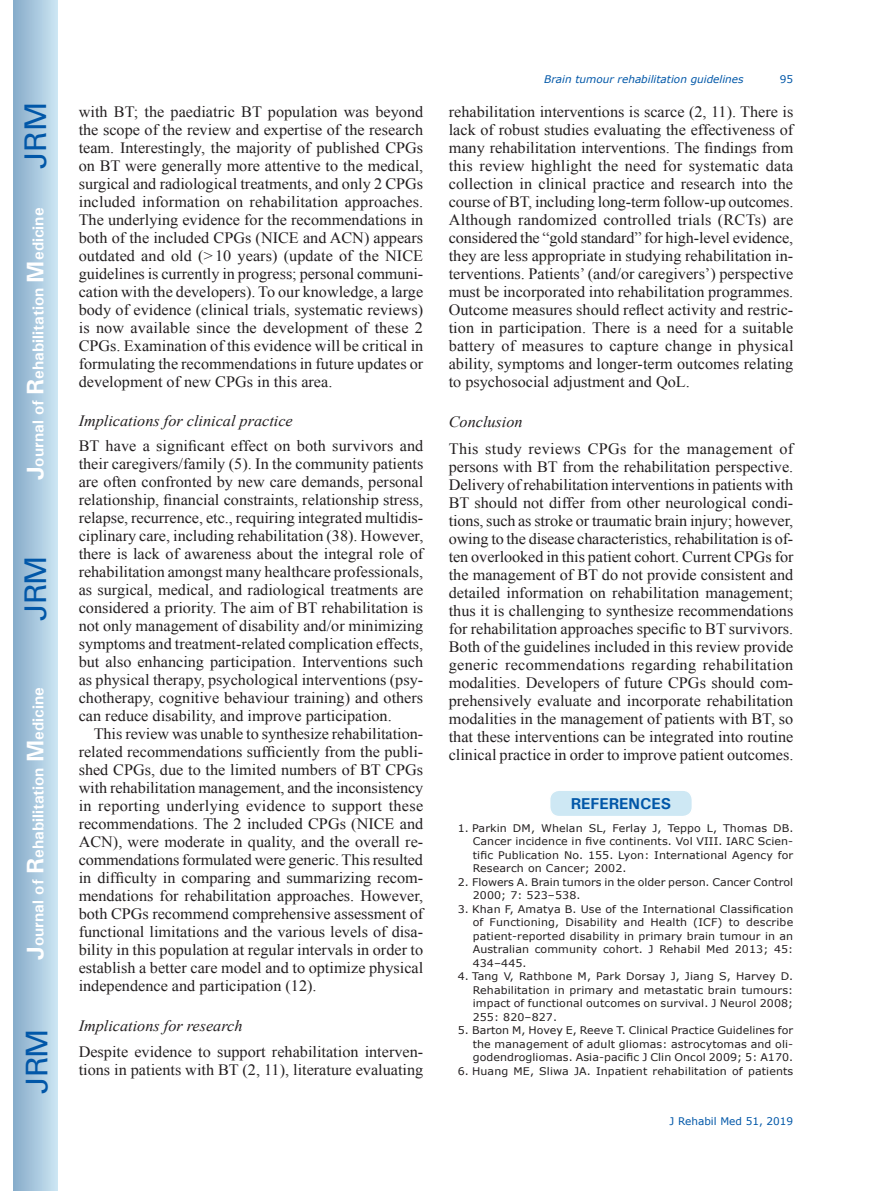
<style>
.page{position:relative;width:872px;height:1191px;background:#fff}
.page>*{position:absolute;margin:0;border:0;box-sizing:border-box;transform-origin:0 0}
.t1{font:30px "Univers";letter-spacing:-.03em;color:#0157a8}
.t2{font:15.75px/18px "Times New Roman";color:#231f20;text-align:justify}
.t3{font:italic 15.75px "Times New Roman";color:#231f20}
.t4{font:700 15.75px "Univers";color:#fff}
.t5{font:700 15.75px "Univers";color:#0157a8}
.t6{font:10.5px/13.5px "Verdana";letter-spacing:.01em;color:#231f20;text-align:justify;scale:1.05 1}
.t7{font:italic 10.5px "Verdana";color:#0157a8}
.t8{font:10.5px "Verdana";color:#0157a8}
.s1{font-size:24px}
</style>
<div class="page">
<div style="left:14px;top:0;width:43px;height:1191px;background:linear-gradient(to right,#88acca,#cbe5f2)"></div>
<div style="left:549px;top:790px;width:143px;height:26px;background:#cee8f4;border-radius:10px"></div>
<div style="left:549px;top:789px;width:144px;height:28px;border:2px solid #fff;border-radius:10px"></div>
<h1 class="t1" style="left:18px;top:169px;width:68px;rotate:-90deg">JRM</h1>
<p class="t4" style="left:28px;top:480px;width:274px;rotate:-90deg"><span class="s1">J</span>ournal of <span class="s1">R</span>ehabilitation <span class="s1">M</span>edicine</p>
<h1 class="t1" style="left:18px;top:620px;width:67px;rotate:-90deg">JRM</h1>
<p class="t4" style="left:28px;top:959px;width:274px;rotate:-90deg"><span class="s1">J</span>ournal of <span class="s1">R</span>ehabilitation <span class="s1">M</span>edicine</p>
<h1 class="t1" style="left:19px;top:1093px;width:67px;rotate:-90deg">JRM</h1>
<p class="t2" style="left:79px;top:103px;width:346px">with BT; the paediatric BT population was beyond the scope of the review and expertise of the research team. Interestingly, the majority of published CPGs on BT were generally more attentive to the medical, surgical and radiological treatments, and only 2 CPGs included information on rehabilitation approaches.<br>The underlying evidence for the recommendations in both of the included CPGs (NICE and ACN) appears outdated and old (&gt;10 years) (update of the NICE guidelines is currently in progress; personal communi&shy;cation with the developers). To our knowledge, a large body of evidence (clinical trials, systematic reviews) is now available since the development of these 2<br>CPGs. Examination of this evidence will be critical in formulating the recommendations in future updates or development of new CPGs in this area.</p>
<p class="t3" style="left:79px;top:410px;width:216px">Implications for clinical practice</p>
<p class="t2" style="left:79px;top:437px;width:346px">BT have a significant effect on both survivors and their caregivers/family (5). In the community patients are often confronted by new care demands, personal relationship, financial constraints, relationship stress, relapse, recurrence, etc., requiring integrated multidis&shy;ciplinary care, including rehabilitation (38). However, there is lack of awareness about the integral role of rehabilitation amongst many healthcare professionals, as surgical, medical, and radiological treatments are considered a priority. The aim of BT rehabilitation is not only management of disability and/or minimizing symptoms and treatment-related complication effects, but also enhancing participation. Interventions such as physical therapy, psychological interventions (psy&shy;chotherapy, cognitive behaviour training) and others can reduce disability, and improve participation.</p>
<p class="t2" style="left:79px;top:725px;width:346px;text-indent:15px">This review was unable to synthesize rehabilitation&shy;related recommendations sufficiently from the publi&shy;shed CPGs, due to the limited numbers of BT CPGs with rehabilitation management, and the inconsistency in reporting underlying evidence to support these recommendations. The 2 included CPGs (NICE and ACN), were moderate in quality, and the overall re&shy;commendations formulated were generic. This resulted in difficulty in comparing and summarizing recom&shy;mendations for rehabilitation approaches. However, both CPGs recommend comprehensive assessment of functional limitations and the various levels of disa&shy;bility in this population at regular intervals in order to establish a better care model and to optimize physical independence and participation (12).</p>
<p class="t3" style="left:79px;top:1015px;width:165px">Implications for research</p>
<p class="t2" style="left:79px;top:1042px;width:346px">Despite evidence to support rehabilitation interven&shy;tions in patients with BT (2, 11), literature evaluating</p>
<p class="t7" style="left:544px;top:72px;width:201px">Brain tumour rehabilitation guidelines</p>
<p class="t8" style="left:780px;top:72px;width:15px">95</p>
<p class="t2" style="left:449px;top:103px;width:346px">rehabilitation interventions is scarce (2, 11). There is lack of robust studies evaluating the effectiveness of many rehabilitation interventions. The findings from this review highlight the need for systematic data collection in clinical practice and research into the course of BT, including long-term follow-up outcomes.<br>Although randomized controlled trials (RCTs) are considered the “gold standard” for high-level evidence, they are less appropriate in studying rehabilitation in&shy;terventions. Patients’ (and/or caregivers’) perspective must be incorporated into rehabilitation programmes.<br>Outcome measures should reflect activity and restric&shy;tion in participation. There is a need for a suitable battery of measures to capture change in physical ability, symptoms and longer-term outcomes relating to psychosocial adjustment and QoL.</p>
<p class="t3" style="left:449px;top:411px;width:75px">Conclusion</p>
<p class="t2" style="left:449px;top:440px;width:346px">This study reviews CPGs for the management of persons with BT from the rehabilitation perspective.<br>Delivery of rehabilitation interventions in patients with BT should not differ from other neurological condi&shy;tions, such as stroke or traumatic brain injury; however, owing to the disease characteristics, rehabilitation is of&shy;ten overlooked in this patient cohort. Current CPGs for the management of BT do not provide consistent and detailed information on rehabilitation management; thus it is challenging to synthesize recommendations for rehabilitation approaches specific to BT survivors.<br>Both of the guidelines included in this review provide generic recommendations regarding rehabilitation modalities. Developers of future CPGs should com&shy;prehensively evaluate and incorporate rehabilitation modalities in the management of patients with BT, so that these interventions can be integrated into routine clinical practice in order to improve patient outcomes.</p>
<p class="t5" style="left:571px;top:794px;width:102px">REFERENCES</p>
<p class="t6" style="left:473px;top:821px;width:307px;text-indent:-15px">1. Parkin DM, Whelan SL, Ferlay J, Teppo L, Thomas DB.<br>Cancer incidence in five continents. Vol VIII. IARC Scien&shy;tific Publication No. 155. Lyon: International Agency for Research on Cancer; 2002.</p>
<p class="t6" style="left:473px;top:875px;width:307px;text-indent:-15px">2. Flowers A. Brain tumors in the older person. Cancer Control<br>2000; 7: 523–538.</p>
<p class="t6" style="left:473px;top:902px;width:307px;text-indent:-15px">3. Khan F, Amatya B. Use of the International Classification of Functioning, Disability and Health (ICF) to describe patient-reported disability in primary brain tumour in an Australian community cohort. J Rehabil Med 2013; 45:<br>434–445.</p>
<p class="t6" style="left:473px;top:969px;width:307px;text-indent:-15px">4. Tang V, Rathbone M, Park Dorsay J, Jiang S, Harvey D.<br>Rehabilitation in primary and metastatic brain tumours: impact of functional outcomes on survival. J Neurol 2008; 255: 820–827.</p>
<p class="t6" style="left:473px;top:1023px;width:307px;text-indent:-15px">5. Barton M, Hovey E, Reeve T. Clinical Practice Guidelines for the management of adult gliomas: astrocytomas and oli&shy;godendrogliomas. Asia-pacific J Clin Oncol 2009; 5: A170.</p>
<p class="t6" style="left:458px;top:1064px;width:321px">6. Huang ME, Sliwa JA. Inpatient rehabilitation of patients</p>
<p class="t8" style="left:669px;top:1114px;width:125px">J Rehabil Med 51, 2019</p>
</div>
